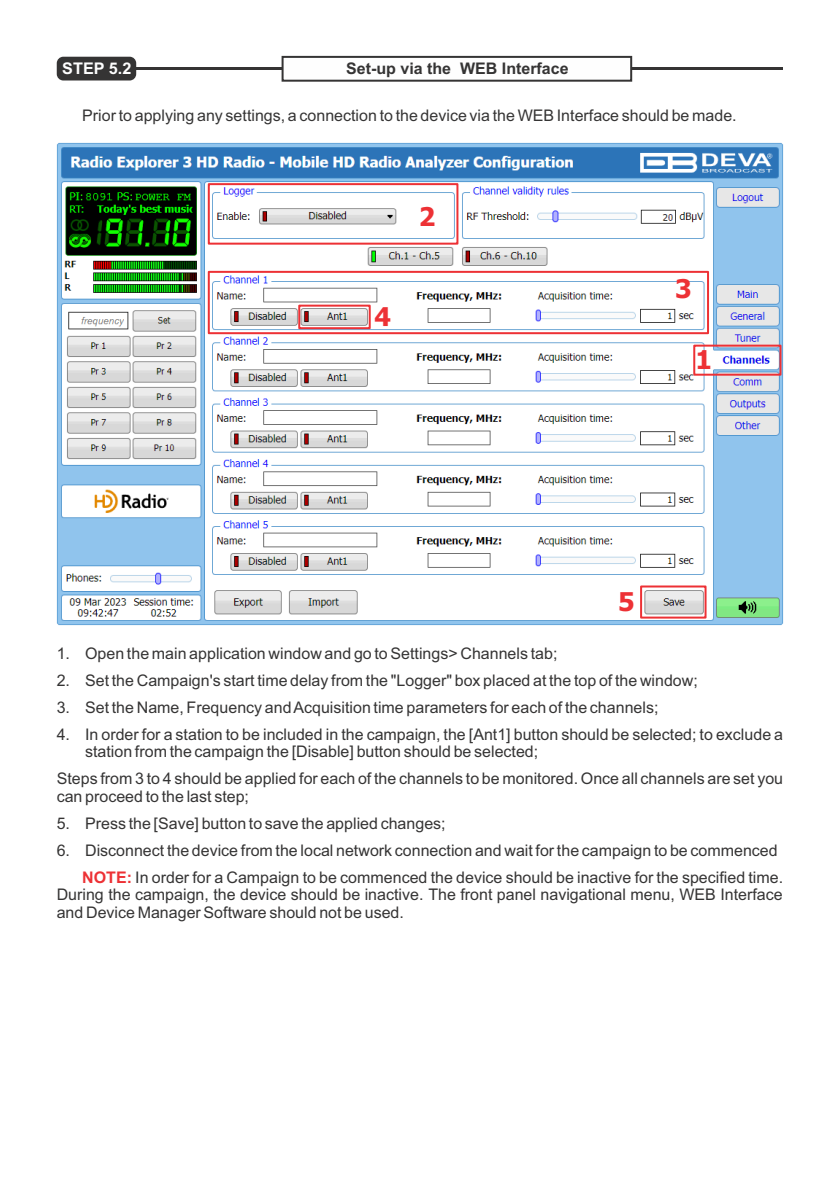
<style>
.page{position:relative;width:840px;height:1191px;background:#fff}
.page>*{position:absolute;margin:0;border:0;box-sizing:border-box;transform-origin:0 0}
.t1{font:700 25.8px "Tahoma";color:#ed3135}
.t2{font:16px/17.8px "Arial";color:#353434}
.t3{font:700 16px "Arial";color:#353434}
.t4{font:700 16px "Arial";color:#fefefe}
.s1{font-weight:700;color:#ed3135}
</style>
<div class="page">
<hr style="left:130px;top:67px;width:652px;height:3px;background:#353434">
<div style="left:57px;top:57px;width:79px;height:23px;background:#353434;border-radius:7px"></div>
<svg style="left:281px;top:55px;width:351px;height:27px"></svg>
<img style="left:57px;top:142px;width:725px;height:483px">
<div style="left:208px;top:183px;width:250px;height:62px;border:2px solid #ed3135"></div>
<div style="left:692px;top:345px;width:89px;height:31px;border:2px solid #ed3135"></div>
<div style="left:208px;top:271px;width:500px;height:63px;border:2px solid #ed3135"></div>
<div style="left:298px;top:305px;width:72px;height:24px;border:2px solid #ed3135"></div>
<div style="left:639px;top:585px;width:67px;height:33px;border:2px solid #ed3135"></div>
<p class="t4" style="left:62px;top:63px;width:70px">STEP 5.2</p>
<p class="t3" style="left:346px;top:62px;width:224px">Set-up via the WEB Interface</p>
<p class="t2" style="left:82px;top:108px;width:655px">Prior to applying any settings, a connection to the device via the WEB Interface should be made.</p>
<h1 class="t1" style="left:418px;top:206px;width:18px">2</h1>
<h1 class="t1" style="left:374px;top:306px;width:18px">4</h1>
<h1 class="t1" style="left:674px;top:278px;width:18px">3</h1>
<h1 class="t1" style="left:695px;top:349px;width:18px">1</h1>
<h1 class="t1" style="left:617px;top:591px;width:18px">5</h1>
<p class="t2" style="left:57px;top:646px;width:502px">1. Open the main application window and go to Settings&gt; Channels tab;</p>
<p class="t2" style="left:57px;top:673px;width:642px">2. Set the Campaign's start time delay from the "Logger" box placed at the top of the window;</p>
<p class="t2" style="left:57px;top:699px;width:603px">3. Set the Name, Frequency and Acquisition time parameters for each of the channels;</p>
<p class="t2" style="left:85px;top:726px;width:699px;text-indent:-28px">4. In order for a station to be included in the campaign, the [Ant1] button should be selected; to exclude a station from the campaign the [Disable] button should be selected;</p>
<p class="t2" style="left:57px;top:771px;width:727px">Steps from 3 to 4 should be applied for each of the channels to be monitored. Once all channels are set you can proceed to the last step;</p>
<p class="t2" style="left:57px;top:816px;width:390px">5. Press the [Save] button to save the applied changes;</p>
<p class="t2" style="left:82px;top:838px;width:702px;line-height:26.8px;text-indent:-26px">6. Disconnect the device from the local network connection and wait for the campaign to be commenced<br><span class="s1">NOTE:</span> In order for a Campaign to be commenced the device should be inactive for the specified time.</p>
<p class="t2" style="left:57px;top:887px;width:727px">During the campaign, the device should be inactive. The front panel navigational menu, WEB Interface and Device Manager Software should not be used.</p>
</div>
